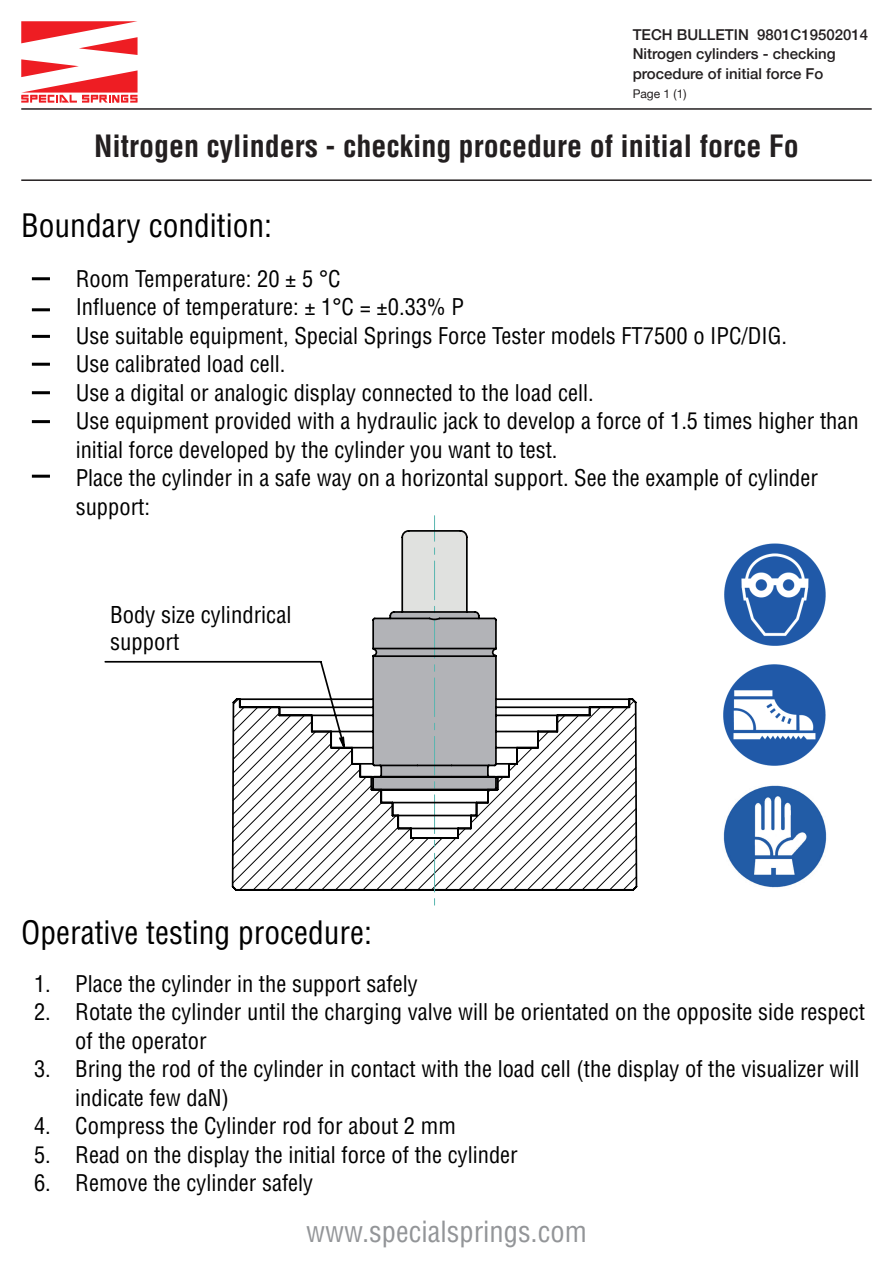
<style>
.page{position:relative;width:893px;height:1263px;background:#fff}
.page>*{position:absolute;margin:0;border:0;box-sizing:border-box;transform-origin:0 0}
.tab_colonna_inch{font:condensed 31.5px "Helvetica";color:#000}
.t1{font:700 condensed 30px "Helvetica";color:#231f20}
.tab_colonna_inch-2{font:condensed 28.5px "Helvetica";color:#939598}
.tab_colonna_inch-3{font:condensed 22.65px "Helvetica";color:#000}
.tab_colonna_inch-4{font:condensed 22.5px/28.5px "Helvetica";color:#000}
.tab_CODICE{font:500 15px "Helvetica Neue";color:#231f20}
.tab_CODICE-2{font:12px "Helvetica Neue";color:#231f20}
</style>
<div class="page">
<hr style="left:21px;top:108px;width:851px;height:2px;background:#231f20">
<hr style="left:21px;top:179px;width:851px;height:2px;background:#231f20">
<svg style="left:21px;top:21px;width:117px;height:82px"></svg>
<svg style="left:231px;top:516px;width:407px;height:389px"></svg>
<svg style="left:104px;top:529px;width:527px;height:301px"></svg>
<hr style="left:32px;top:277px;width:18px;height:3px;background:#000">
<hr style="left:32px;top:308px;width:18px;height:3px;background:#000">
<hr style="left:32px;top:335px;width:18px;height:3px;background:#000">
<hr style="left:32px;top:363px;width:18px;height:3px;background:#000">
<hr style="left:32px;top:391px;width:18px;height:3px;background:#000">
<hr style="left:32px;top:420px;width:18px;height:3px;background:#000">
<hr style="left:32px;top:475px;width:18px;height:3px;background:#000">
<img style="left:723px;top:664px;width:103px;height:102px">
<img style="left:724px;top:543px;width:102px;height:103px">
<img style="left:723px;top:785px;width:104px;height:103px">
<p class="tab_CODICE" style="left:633px;top:23px;width:237px">TECH BULLETIN 9801C19502014</p>
<p class="tab_CODICE" style="left:633px;top:42px;width:204px">Nitrogen cylinders - checking</p>
<p class="tab_CODICE" style="left:633px;top:62px;width:192px">procedure of initial force Fo</p>
<p class="tab_CODICE-2" style="left:633px;top:87px;width:55px">Page 1 (1)</p>
<p class="t1" style="left:94px;top:127px;width:706px">Nitrogen cylinders - checking procedure of initial force Fo</p>
<p class="tab_colonna_inch" style="left:21px;top:206px;width:252px">Boundary condition:</p>
<p class="tab_colonna_inch-4" style="left:76px;top:264px;width:266px">Room Temperature: 20 ± 5 °C</p>
<p class="tab_colonna_inch-4" style="left:76px;top:293px;width:390px">Influence of temperature: ± 1°C = ±0.33% P</p>
<p class="tab_colonna_inch-4" style="left:76px;top:321px;width:713px">Use suitable equipment, Special Springs Force Tester models FT7500 o IPC/DIG.</p>
<p class="tab_colonna_inch-4" style="left:76px;top:350px;width:211px">Use calibrated load cell.</p>
<p class="tab_colonna_inch-4" style="left:76px;top:378px;width:519px">Use a digital or analogic display connected to the load cell.</p>
<p class="tab_colonna_inch-4" style="left:76px;top:407px;width:785px">Use equipment provided with a hydraulic jack to develop a force of 1.5 times higher than initial force developed by the cylinder you want to test.</p>
<p class="tab_colonna_inch-4" style="left:76px;top:464px;width:744px">Place the cylinder in a safe way on a horizontal support. See the example of cylinder</p>
<p class="tab_colonna_inch-4" style="left:76px;top:492px;width:76px">support:</p>
<p class="tab_colonna_inch-3" style="left:110px;top:601px;width:183px">Body size cylindrical</p>
<p class="tab_colonna_inch-3" style="left:110px;top:628px;width:71px">support</p>
<p class="tab_colonna_inch" style="left:21px;top:912px;width:352px">Operative testing procedure:</p>
<p class="tab_colonna_inch-4" style="left:34px;top:969px;width:385px">1. Place the cylinder in the support safely</p>
<p class="tab_colonna_inch-4" style="left:75px;top:998px;width:791px;text-indent:-41px">2. Rotate the cylinder until the charging valve will be orientated on the opposite side respect of the operator</p>
<p class="tab_colonna_inch-4" style="left:75px;top:1055px;width:786px;text-indent:-41px">3. Bring the rod of the cylinder in contact with the load cell (the display of the visualizer will indicate few daN)</p>
<p class="tab_colonna_inch-4" style="left:34px;top:1112px;width:423px">4. Compress the Cylinder rod for about 2 mm</p>
<p class="tab_colonna_inch-4" style="left:34px;top:1140px;width:485px">5. Read on the display the initial force of the cylinder</p>
<p class="tab_colonna_inch-4" style="left:34px;top:1169px;width:281px">6. Remove the cylinder safely</p>
<p class="tab_colonna_inch-2" style="left:306px;top:1213px;width:282px">www.specialsprings.com</p>
</div>
